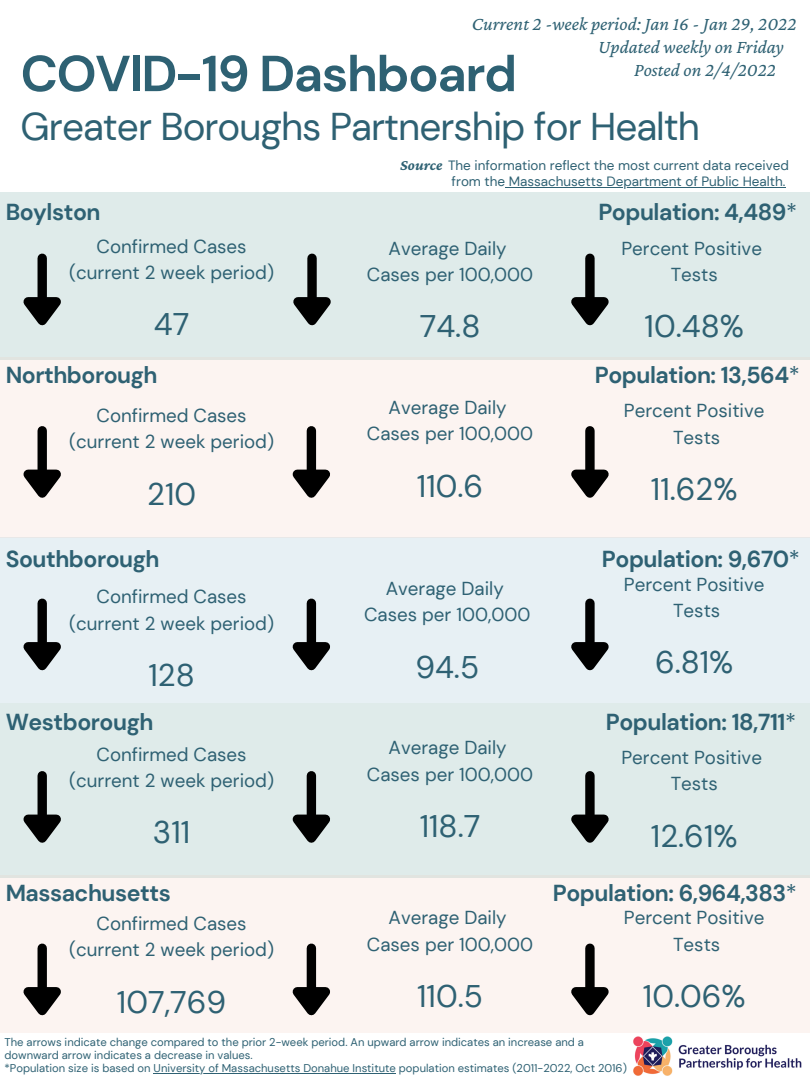
<style>
.page{position:relative;width:810px;height:1080px;background:#fff}
.page>*{position:absolute;margin:0;border:0;box-sizing:border-box;transform-origin:0 0}
.t1{font:700 50.56px "DM Sans";letter-spacing:-.025em;color:#2e6173}
.t2{font:38.69px "DM Sans";letter-spacing:-.025em;color:#2e6173}
.t3{font:31.25px "DM Sans";color:#2e6173}
.t4{font:700 23.06px "DM Sans";letter-spacing:-.02em;color:#2e6173}
.t5{font:italic 19.25px "Crimson Pro";color:#2e6173}
.t6{font:18.75px "DM Sans";color:#2e6173}
.t7{font:italic 700 15.38px "Crimson Pro";color:#2e6173}
.t8{font:13.44px "DM Sans";color:#2e6173}
.t9{font:11.25px/13.1px "DM Sans";color:#2e6173}
.s1{font-weight:400}
</style>
<div class="page">
<div style="left:0;top:537px;width:810px;height:166px;background:#e7f0f4"></div>
<div style="left:0;top:192px;width:810px;height:168px;background:#dfebea"></div>
<div style="left:0;top:357px;width:810px;height:180px;background:#fcf4f1"></div>
<div style="left:0;top:703px;width:810px;height:174px;background:#dfebea"></div>
<div style="left:0;top:876px;width:810px;height:157px;background:#fcf4f1"></div>
<div style="left:585px;top:258px;width:10px;height:39px;background:#000"></div>
<svg style="left:571px;top:289px;width:38px;height:37px"></svg>
<div style="left:307px;top:431px;width:9px;height:39px;background:#000"></div>
<svg style="left:292px;top:461px;width:38px;height:37px"></svg>
<div style="left:585px;top:431px;width:10px;height:39px;background:#000"></div>
<svg style="left:571px;top:461px;width:38px;height:37px"></svg>
<div style="left:307px;top:603px;width:9px;height:39px;background:#000"></div>
<svg style="left:292px;top:634px;width:38px;height:37px"></svg>
<div style="left:38px;top:948px;width:9px;height:39px;background:#000"></div>
<svg style="left:23px;top:979px;width:38px;height:37px"></svg>
<div style="left:38px;top:776px;width:9px;height:39px;background:#000"></div>
<svg style="left:23px;top:806px;width:38px;height:37px"></svg>
<div style="left:307px;top:948px;width:9px;height:39px;background:#000"></div>
<svg style="left:292px;top:979px;width:38px;height:37px"></svg>
<div style="left:585px;top:776px;width:10px;height:39px;background:#000"></div>
<svg style="left:571px;top:806px;width:38px;height:37px"></svg>
<div style="left:585px;top:603px;width:10px;height:39px;background:#000"></div>
<svg style="left:571px;top:634px;width:38px;height:37px"></svg>
<div style="left:585px;top:948px;width:10px;height:39px;background:#000"></div>
<svg style="left:571px;top:979px;width:38px;height:37px"></svg>
<div style="left:307px;top:776px;width:9px;height:39px;background:#000"></div>
<svg style="left:292px;top:806px;width:38px;height:37px"></svg>
<img style="left:633px;top:1036px;width:169px;height:40px">
<div style="left:38px;top:603px;width:9px;height:39px;background:#000"></div>
<svg style="left:23px;top:634px;width:38px;height:37px"></svg>
<hr style="left:505px;top:187px;width:280px;height:1px;background:#2e6173">
<hr style="left:154px;top:1073px;width:242px;height:1px;background:#2e6173">
<div style="left:307px;top:258px;width:10px;height:39px;background:#000"></div>
<svg style="left:293px;top:289px;width:38px;height:37px"></svg>
<div style="left:38px;top:258px;width:9px;height:39px;background:#000"></div>
<svg style="left:23px;top:289px;width:38px;height:37px"></svg>
<div style="left:38px;top:431px;width:9px;height:39px;background:#000"></div>
<svg style="left:23px;top:461px;width:38px;height:37px"></svg>
<p class="t5" style="left:472px;top:13px;width:326px">Current 2 -week period: Jan 16 - Jan 29, 2022</p>
<p class="t5" style="left:598px;top:36px;width:187px">Updated weekly on Friday</p>
<p class="t5" style="left:634px;top:59px;width:143px">Posted on 2/4/2022</p>
<p class="t1" style="left:21px;top:41px;width:498px">COVID-19 Dashboard</p>
<p class="t2" style="left:21px;top:102px;width:681px">Greater Boroughs Partnership for Health</p>
<p class="t8" style="left:448px;top:157px;width:342px">The information reflect the most current data received</p>
<p class="t8" style="left:452px;top:173px;width:335px">from the Massachusetts Department of Public Health.</p>
<p class="t7" style="left:400px;top:156px;width:44px">Source</p>
<p class="t4" style="left:6px;top:197px;width:96px">Boylston</p>
<p class="t4" style="left:598px;top:197px;width:200px">Population: 4,489<span class="s1">*</span></p>
<p class="t6" style="left:97px;top:234px;width:152px">Confirmed Cases</p>
<p class="t6" style="left:69px;top:261px;width:206px">(current 2 week period)</p>
<p class="t3" style="left:154px;top:304px;width:37px">47</p>
<p class="t6" style="left:389px;top:236px;width:120px">Average Daily</p>
<p class="t6" style="left:367px;top:262px;width:168px">Cases per 100,000</p>
<p class="t3" style="left:420px;top:306px;width:62px">74.8</p>
<p class="t6" style="left:621px;top:236px;width:142px">Percent Positive</p>
<p class="t6" style="left:671px;top:262px;width:49px">Tests</p>
<p class="t3" style="left:645px;top:306px;width:101px">10.48%</p>
<p class="t4" style="left:6px;top:360px;width:153px">Northborough</p>
<p class="t4" style="left:595px;top:360px;width:206px">Population: 13,564<span class="s1">*</span></p>
<p class="t6" style="left:97px;top:404px;width:152px">Confirmed Cases</p>
<p class="t6" style="left:69px;top:430px;width:206px">(current 2 week period)</p>
<p class="t3" style="left:147px;top:474px;width:50px">210</p>
<p class="t6" style="left:389px;top:396px;width:120px">Average Daily</p>
<p class="t6" style="left:367px;top:422px;width:168px">Cases per 100,000</p>
<p class="t3" style="left:417px;top:466px;width:68px">110.6</p>
<p class="t6" style="left:624px;top:399px;width:142px">Percent Positive</p>
<p class="t6" style="left:673px;top:425px;width:49px">Tests</p>
<p class="t3" style="left:651px;top:469px;width:88px">11.62%</p>
<p class="t4" style="left:6px;top:544px;width:155px">Southborough</p>
<p class="t4" style="left:602px;top:544px;width:199px">Population: 9,670<span class="s1">*</span></p>
<p class="t6" style="left:97px;top:585px;width:152px">Confirmed Cases</p>
<p class="t6" style="left:69px;top:611px;width:206px">(current 2 week period)</p>
<p class="t3" style="left:148px;top:655px;width:48px">128</p>
<p class="t6" style="left:386px;top:577px;width:120px">Average Daily</p>
<p class="t6" style="left:364px;top:603px;width:168px">Cases per 100,000</p>
<p class="t3" style="left:415px;top:647px;width:65px">94.5</p>
<p class="t6" style="left:624px;top:572px;width:142px">Percent Positive</p>
<p class="t6" style="left:673px;top:598px;width:49px">Tests</p>
<p class="t3" style="left:655px;top:642px;width:80px">6.81%</p>
<p class="t4" style="left:6px;top:707px;width:149px">Westborough</p>
<p class="t4" style="left:606px;top:707px;width:192px">Population: 18,711<span class="s1">*</span></p>
<p class="t6" style="left:97px;top:742px;width:152px">Confirmed Cases</p>
<p class="t6" style="left:69px;top:768px;width:206px">(current 2 week period)</p>
<p class="t3" style="left:153px;top:812px;width:39px">311</p>
<p class="t6" style="left:389px;top:736px;width:120px">Average Daily</p>
<p class="t6" style="left:367px;top:762px;width:168px">Cases per 100,000</p>
<p class="t3" style="left:420px;top:806px;width:62px">118.7</p>
<p class="t6" style="left:621px;top:746px;width:142px">Percent Positive</p>
<p class="t6" style="left:671px;top:772px;width:49px">Tests</p>
<p class="t3" style="left:651px;top:816px;width:88px">12.61%</p>
<p class="t4" style="left:6px;top:878px;width:167px">Massachusetts</p>
<p class="t4" style="left:553px;top:878px;width:246px">Population: 6,964,383<span class="s1">*</span></p>
<p class="t6" style="left:97px;top:911px;width:152px">Confirmed Cases</p>
<p class="t6" style="left:69px;top:938px;width:206px">(current 2 week period)</p>
<p class="t3" style="left:117px;top:982px;width:111px">107,769</p>
<p class="t6" style="left:389px;top:906px;width:120px">Average Daily</p>
<p class="t6" style="left:367px;top:932px;width:168px">Cases per 100,000</p>
<p class="t3" style="left:417px;top:976px;width:67px">110.5</p>
<p class="t6" style="left:624px;top:906px;width:142px">Percent Positive</p>
<p class="t6" style="left:673px;top:932px;width:49px">Tests</p>
<p class="t3" style="left:643px;top:976px;width:104px">10.06%</p>
<p class="t9" style="left:5px;top:1036px;width:581px">The arrows indicate change compared to the prior 2-week period. An upward arrow indicates an increase and a downward arrow indicates a decrease in values.</p>
<p class="t9" style="left:5px;top:1062px;width:624px">*Population size is based on University of Massachusetts Donahue Institute population estimates (2011-2022, Oct 2016)</p>
</div>
